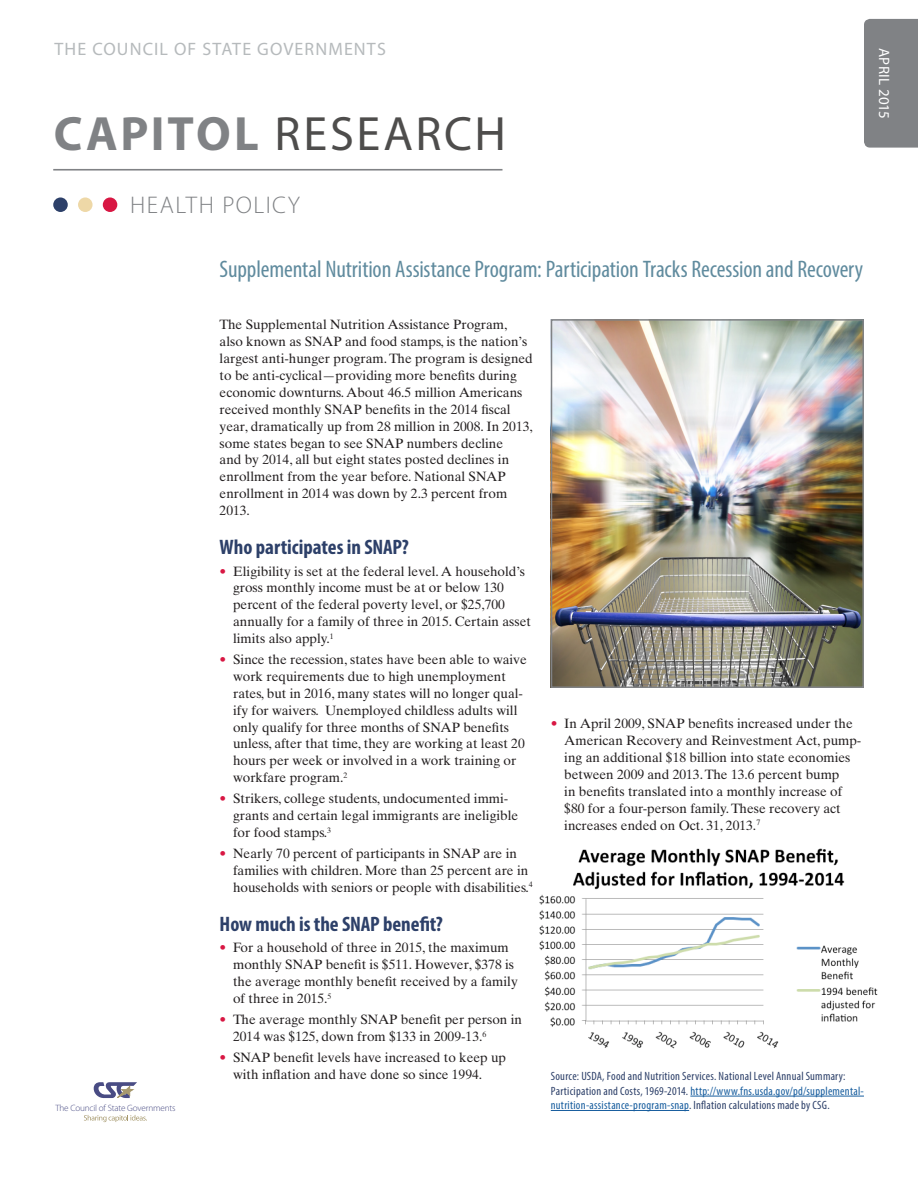
<style>
.page{position:relative;width:918px;height:1188px;background:#fff}
.page>*{position:absolute;margin:0;border:0;box-sizing:border-box;transform-origin:0 0}
.t1{font:48.3px "Myriad Pro";letter-spacing:.055em;color:#4e4d4c}
.t2{font:300 24.15px "Myriad Pro";letter-spacing:.06em;color:#808285}
.CR_Title{font:condensed 24px "Myriad Pro";letter-spacing:-.005em;color:#608b9e}
.CR_Subhead{font:700 condensed 21px "Myriad Pro";color:#2d4069}
.t3{font:18px "Myriad Pro";letter-spacing:.065em;color:#b6babc}
.t4{font:15px "Myriad Pro";letter-spacing:.025em;color:#fff}
.CR_1st_Section_Parag{font:13.5px/16.8px "Times Ten LT";color:#231f20}
.CR_Resources_Title{font:condensed 12px/14.4px "Myriad Pro";letter-spacing:.02em;color:#2d4069}
.t5{font:300 9.15px "Myriad Pro";letter-spacing:-.015em;color:#494c84}
.s1{font-weight:700;color:#808285}
.s2{color:#d81743}
.s3{color:#175d9e}
</style>
<div class="page">
<img style="left:539px;top:848px;width:339px;height:201px">
<div style="left:864px;top:19px;width:54px;height:129px;background:#808285"></div>
<svg style="left:94px;top:1082px;width:43px;height:16px"></svg>
<svg style="left:84px;top:1115px;width:63px;height:7px"></svg>
<div style="left:53px;top:197px;width:15px;height:15px;background:#2d4069;border-radius:50%"></div>
<div style="left:78px;top:197px;width:15px;height:15px;background:#eed8a7;border-radius:50%"></div>
<div style="left:103px;top:197px;width:14px;height:15px;background:#d81743;border-radius:50%"></div>
<hr style="left:53px;top:169px;width:450px;height:2px;background:#808285">
<img style="left:554px;top:322px;width:307px;height:363px">
<div style="left:551px;top:319px;width:313px;height:369px;border:2px solid #808285"></div>
<hr style="left:690px;top:1096px;width:174px;height:1px;background:#175d9e">
<hr style="left:551px;top:1110px;width:138px;height:1px;background:#175d9e">
<p class="t3" style="left:54px;top:38px;width:333px">THE COUNCIL OF STATE GOVERNMENTS</p>
<p class="t1" style="left:54px;top:105px;width:454px"><span class="s1">CAPITOL</span> RESEARCH</p>
<p class="t2" style="left:130px;top:192px;width:171px">HEALTH POLICY</p>
<p class="t4" style="left:893px;top:48px;width:73px;rotate:90deg">APRIL 2015</p>
<p class="t5" style="left:55px;top:1102px;width:122px">The Council of State Governments</p>
<p class="CR_Title" style="left:220px;top:254px;width:645px">Supplemental Nutrition Assistance Program: Participation Tracks Recession and Recovery</p>
<p class="CR_1st_Section_Parag" style="left:220px;top:316px;width:315px">The Supplemental Nutrition Assistance Program, also known as SNAP and food stamps, is the nation’s largest anti-hunger program. The program is designed to be anti-cyclical—providing more benefits during economic downturns. About 46.5 million Americans received monthly SNAP benefits in the 2014 fiscal year, dramatically up from 28 million in 2008. In 2013, some states began to see SNAP numbers decline<br>and by 2014, all but eight states posted declines in enrollment from the year before. National SNAP enrollment in 2014 was down by 2.3 percent from 2013.</p>
<p class="CR_Subhead" style="left:220px;top:534px;width:191px">Who participates in SNAP?</p>
<p class="CR_1st_Section_Parag" style="left:233px;top:562px;width:299px;text-indent:-14px"><span class="s2">•</span> Eligibility is set at the federal level. A household’s gross monthly income must be at or below 130 percent of the federal poverty level, or $25,700 annually for a family of three in 2015. Certain asset limits also apply.<sup>1</sup></p>
<p class="CR_1st_Section_Parag" style="left:233px;top:651px;width:295px;text-indent:-14px"><span class="s2">•</span> Since the recession, states have been able to waive work requirements due to high unemployment rates, but in 2016, many states will no longer qual&shy;ify for waivers. Unemployed childless adults will only qualify for three months of SNAP benefits unless, after that time, they are working at least 20 hours per week or involved in a work training or workfare program.<sup>2</sup></p>
<p class="CR_1st_Section_Parag" style="left:233px;top:790px;width:287px;text-indent:-14px"><span class="s2">•</span> Strikers, college students, undocumented immi&shy;grants and certain legal immigrants are ineligible for food stamps.<sup>3</sup></p>
<p class="CR_1st_Section_Parag" style="left:233px;top:845px;width:301px;text-indent:-14px"><span class="s2">•</span> Nearly 70 percent of participants in SNAP are in families with children. More than 25 percent are in households with seniors or people with disabilities.<sup>4</sup></p>
<p class="CR_Subhead" style="left:220px;top:911px;width:225px">How much is the SNAP benefit?</p>
<p class="CR_1st_Section_Parag" style="left:233px;top:939px;width:286px;text-indent:-14px"><span class="s2">•</span> For a household of three in 2015, the maximum monthly SNAP benefit is $511. However, $378 is the average monthly benefit received by a family of three in 2015.<sup>5</sup></p>
<p class="CR_1st_Section_Parag" style="left:233px;top:1011px;width:290px;text-indent:-14px"><span class="s2">•</span> The average monthly SNAP benefit per person in<br>2014 was $125, down from $133 in 2009-13.<sup>6</sup></p>
<p class="CR_1st_Section_Parag" style="left:233px;top:1049px;width:275px;text-indent:-14px"><span class="s2">•</span> SNAP benefit levels have increased to keep up with inflation and have done so since 1994.</p>
<p class="CR_1st_Section_Parag" style="left:564px;top:715px;width:299px;text-indent:-14px"><span class="s2">•</span> In April 2009, SNAP benefits increased under the American Recovery and Reinvestment Act, pump&shy;ing an additional $18 billion into state economies between 2009 and 2013. The 13.6 percent bump<br>in benefits translated into a monthly increase of $80 for a four-person family. These recovery act increases ended on Oct. 31, 2013.<sup>7</sup></p>
<p class="CR_Resources_Title" style="left:551px;top:1069px;width:315px">Source: USDA, Food and Nutrition Services. National Level Annual Summary:<br>Participation and Costs, 1969-2014. <span class="s3">http://www.fns.usda.gov/pd/supplemental&shy;nutrition-assistance-program-snap</span>. Inflation calculations made by CSG.</p>
</div>
